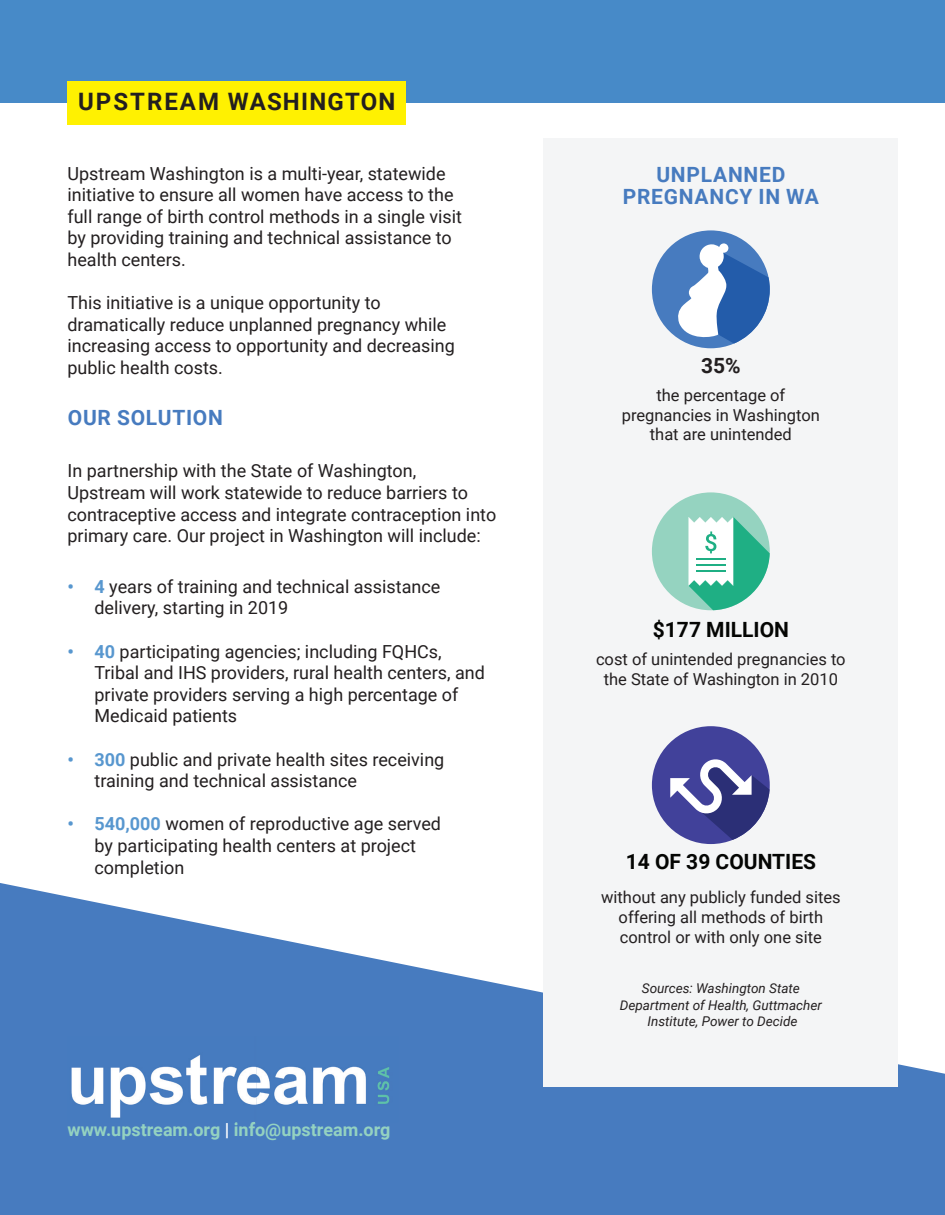
<style>
.page{position:relative;width:945px;height:1215px;background:#fff}
.page>*{position:absolute;margin:0;border:0;box-sizing:border-box;transform-origin:0 0}
.t1{font:700 24px "Roboto";letter-spacing:.05em;color:#231f20}
.t2{font:700 21px/22.5px "Roboto";letter-spacing:.035em;color:#477bbf;text-align:center}
.t3{font:700 21px "Roboto";color:#040503}
.t4{font:700 21px "Roboto";color:#231f20}
.t5{font:18px/21.6px "Roboto";color:#231f20}
.t6{font:700 18px "Roboto";color:#94d2c1}
.t7{font:16.5px/19.8px "Roboto";color:#231f20;text-align:center}
.t8{font:italic 13.5px/16.2px "Roboto";color:#231f20;text-align:center}
.s1{font-weight:700;color:#5897cf}
.s2{color:#fff}
</style>
<div class="page">
<div style="left:0;top:0;width:945px;height:103px;background:#478ac8"></div>
<svg style="left:0;top:883px;width:945px;height:332px;fill:#477bbf"></svg>
<div style="left:544px;top:139px;width:354px;height:948px;background:#f4f5f6"></div>
<div style="left:652px;top:492px;width:118px;height:118px;background:#95d3c0;border-radius:50%"></div>
<svg style="left:688px;top:517px;width:82px;height:93px"></svg>
<div style="left:652px;top:726px;width:118px;height:118px;background:#41419a;border-radius:50%"></div>
<svg style="left:670px;top:758px;width:100px;height:82px"></svg>
<div style="left:68px;top:81px;width:338px;height:44px;background:#fff101"></div>
<img style="left:68px;top:1036px;width:330px;height:86px">
<img style="left:235px;top:1122px;width:154px;height:1px">
<div style="left:652px;top:230px;width:118px;height:118px;background:#477bbf;border-radius:50%"></div>
<svg style="left:677px;top:243px;width:93px;height:101px"></svg>
<h1 class="t1" style="left:78px;top:85px;width:319px">UPSTREAM WASHINGTON</h1>
<p class="t5" style="left:68px;top:162px;width:396px">Upstream Washington is a multi-year, statewide initiative to ensure all women have access to the full range of birth control methods in a single visit by providing training and technical assistance to health centers.</p>
<p class="t5" style="left:68px;top:291px;width:389px">This initiative is a unique opportunity to dramatically reduce unplanned pregnancy while increasing access to opportunity and decreasing public health costs.</p>
<p class="t2" style="left:68px;top:406px;width:157px">OUR SOLUTION</p>
<p class="t5" style="left:67px;top:460px;width:430px">In partnership with the State of Washington, Upstream will work statewide to reduce barriers to contraceptive access and integrate contraception into primary care. Our project in Washington will include:</p>
<p class="t5" style="left:94px;top:575px;width:347px;text-indent:-27px"><span class="s1">• 4</span> years of training and technical assistance delivery, starting in 2019</p>
<p class="t5" style="left:94px;top:640px;width:392px;text-indent:-27px"><span class="s1">• 40</span> participating agencies; including FQHCs, Tribal and IHS providers, rural health centers, and private providers serving a high percentage of Medicaid patients</p>
<p class="t5" style="left:94px;top:748px;width:351px;text-indent:-27px"><span class="s1">• 300</span> public and private health sites receiving training and technical assistance</p>
<p class="t5" style="left:94px;top:813px;width:348px;text-indent:-27px"><span class="s1">• 540,000</span> women of reproductive age served by participating health centers at project completion</p>
<p class="t6" style="left:68px;top:1117px;width:324px">www.upstream.org <span class="s2">|</span> info@upstream.org</p>
<p class="t2" style="left:623px;top:162px;width:198px">UNPLANNED<br>PREGNANCY IN WA</p>
<p class="t4" style="left:701px;top:351px;width:41px">35%</p>
<p class="t7" style="left:622px;top:384px;width:200px">the percentage of pregnancies in Washington that are unintended</p>
<p class="t3" style="left:653px;top:615px;width:138px">$177 MILLION</p>
<p class="t7" style="left:596px;top:649px;width:251px">cost of unintended pregnancies to the State of Washington in 2010</p>
<p class="t3" style="left:626px;top:847px;width:192px">14 OF 39 COUNTIES</p>
<p class="t7" style="left:601px;top:887px;width:241px">without any publicly funded sites offering all methods of birth control or with only one site</p>
<p class="t8" style="left:620px;top:980px;width:204px">Sources: Washington State<br>Department of Health, Guttmacher<br>Institute, Power to Decide</p>
</div>
